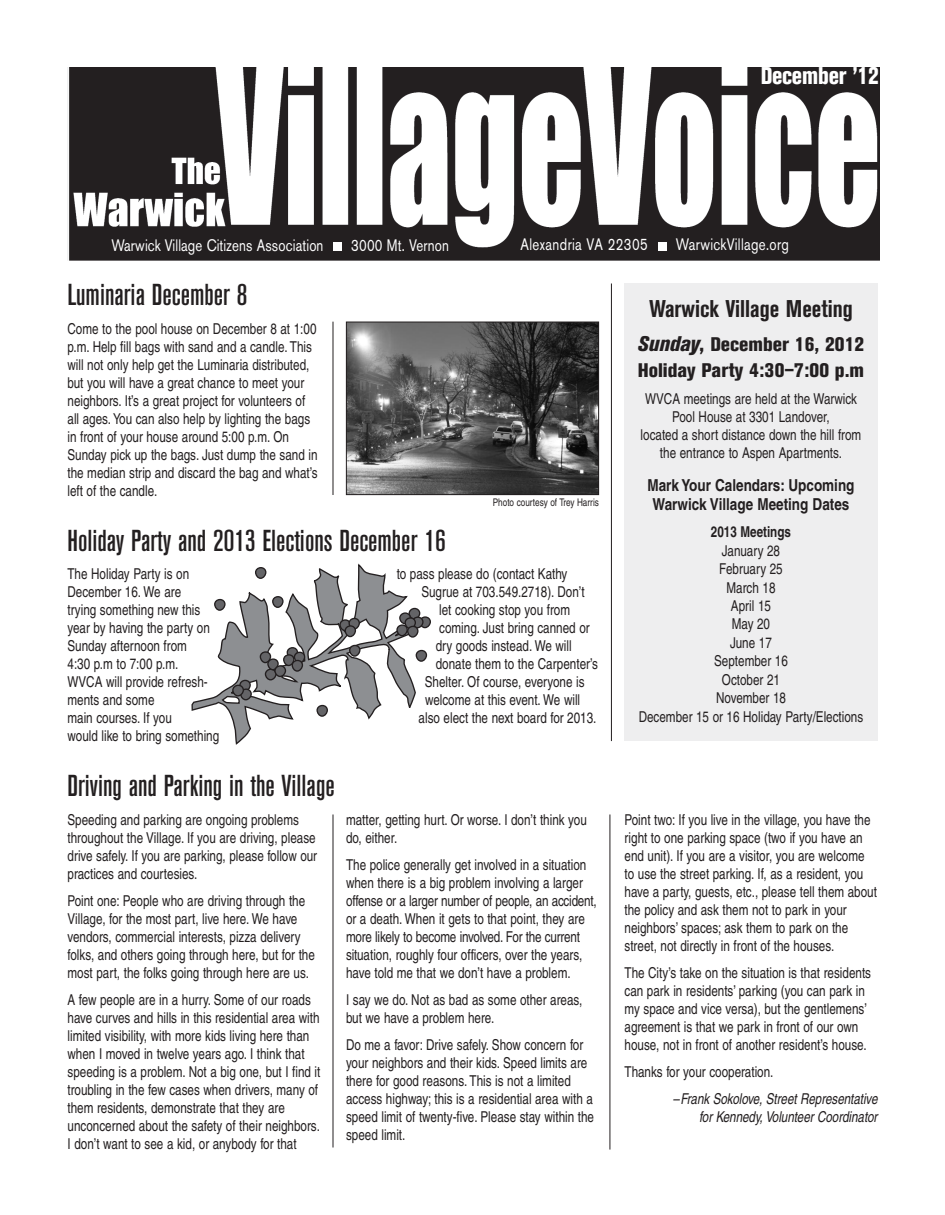
<style>
.page{position:relative;width:945px;height:1215px;background:#fff}
.page>*{position:absolute;margin:0;border:0;box-sizing:border-box;transform-origin:0 0}
.t1{font:500 condensed 30px "Akzidenz Grotesk BE";color:#231f20}
.t2{font:700 condensed 24px "Akzidenz Grotesk BE";color:#231f20}
.t3{font:800 condensed 24px "Akzidenz Grotesk BE";letter-spacing:-.01em;color:#fff;scale:.9 1}
.t4{font:800 condensed 19.5px/25.5px "Akzidenz Grotesk BE";color:#231f20}
.t5{font:700 condensed 16.5px/19.5px "Helvetica";color:#231f20;text-align:center}
.t6{font:16.5px "Akzidenz Grotesk BE";letter-spacing:.01em;color:#fff;scale:.8 1}
.t7{font:16.5px "Akzidenz Grotesk BE";letter-spacing:.03em;color:#fff;scale:.8 1}
.t8{font:condensed 15px/18px "Helvetica";color:#231f20;scale:.95 1}
.t9{font:italic condensed 15px/18px "Helvetica";letter-spacing:-.005em;color:#231f20;text-align:right;scale:.95 1}
.t10{font:700 condensed 15px "Helvetica";color:#231f20;scale:.95 1}
.t11{font:condensed 10.5px "Helvetica";color:#231f20;scale:.95 1}
.s1{font-style:italic;font-size:21px}
.s2{font-size:21px}
</style>
<div class="page">
<img style="left:69px;top:68px;width:810px;height:193px">
<div style="left:333px;top:242px;width:9px;height:9px;background:#fff"></div>
<div style="left:658px;top:242px;width:8px;height:8px;background:#fff"></div>
<div style="left:624px;top:284px;width:254px;height:457px;background:#eeeeef"></div>
<hr style="left:611px;top:284px;width:1px;height:457px;background:#231f20">
<hr style="left:333px;top:322px;width:1px;height:173px;background:#231f20">
<hr style="left:333px;top:814px;width:1px;height:334px;background:#231f20">
<img style="left:348px;top:324px;width:249px;height:169px">
<div style="left:346px;top:322px;width:253px;height:173px;border:1px solid #231f20"></div>
<div style="left:420px;top:617px;width:10px;height:11px;background:#646467;border-radius:50%"></div>
<div style="left:419px;top:616px;width:12px;height:12px;border:1px solid #231f20;border-radius:50%"></div>
<div style="left:408px;top:608px;width:12px;height:12px;border:1px solid #231f20;border-radius:50%"></div>
<svg style="left:412px;top:617px;width:11px;height:11px"></svg>
<div style="left:412px;top:616px;width:12px;height:12px;border:1px solid #231f20;border-radius:50%"></div>
<div style="left:416px;top:650px;width:11px;height:11px;background:#646467;border-radius:5px"></div>
<div style="left:416px;top:650px;width:11px;height:12px;border:1px solid #231f20;border-radius:5px"></div>
<div style="left:407px;top:626px;width:12px;height:12px;border:1px solid #231f20;border-radius:5px"></div>
<svg style="left:191px;top:565px;width:226px;height:180px"></svg>
<div style="left:275px;top:666px;width:11px;height:10px;background:#646467;border-radius:50%"></div>
<div style="left:274px;top:665px;width:12px;height:12px;border:1px solid #231f20;border-radius:50%"></div>
<div style="left:349px;top:618px;width:10px;height:11px;background:#646467;border-radius:5px"></div>
<div style="left:348px;top:618px;width:12px;height:12px;border:1px solid #231f20;border-radius:5px"></div>
<div style="left:345px;top:626px;width:10px;height:11px;background:#646467;border-radius:5px"></div>
<div style="left:345px;top:625px;width:11px;height:12px;border:1px solid #231f20;border-radius:5px"></div>
<svg style="left:317px;top:705px;width:10px;height:11px"></svg>
<div style="left:316px;top:705px;width:12px;height:12px;border:1px solid #231f20;border-radius:5px"></div>
<svg style="left:350px;top:645px;width:10px;height:11px"></svg>
<div style="left:349px;top:645px;width:12px;height:12px;border:1px solid #231f20;border-radius:5px"></div>
<hr style="left:610px;top:814px;width:1px;height:336px;background:#231f20">
<h2 class="t3" style="left:761px;top:67px;width:133px">December ’12</h2>
<p class="t6" style="left:111px;top:239px;width:267px">Warwick Village Citizens Association</p>
<p class="t6" style="left:351px;top:239px;width:124px">3000 Mt. Vernon</p>
<p class="t7" style="left:520px;top:239px;width:161px">Alexandria VA 22305</p>
<p class="t7" style="left:676px;top:239px;width:143px">WarwickVillage.org</p>
<h1 class="t1" style="left:68px;top:284px;width:182px">Luminaria December 8</h1>
<p class="t8" style="left:68px;top:321px;width:265px">Come to the pool house on December 8 at 1:00 p.m. Help fill bags with sand and a candle. This will not only help get the Luminaria distributed, but you will have a great chance to meet your neighbors. It’s a great project for volunteers of all ages.You can also help by lighting the bags in front of your house around 5:00 p.m. On Sunday pick up the bags. Just dump the sand in the median strip and discard the bag and what’s left of the candle.</p>
<h1 class="t1" style="left:68px;top:530px;width:380px">Holiday Party and 2013 Elections December 16</h1>
<p class="t11" style="left:493px;top:498px;width:113px">Photo courtesy of Trey Harris</p>
<p class="t8" style="left:68px;top:566px;width:161px">The Holiday Party is on<br>December 16. We are<br>trying something new this year by having the party on<br>Sunday afternoon from<br>4:30 p.m to 7:00 p.m.<br>WVCA will provide refresh&shy;ments and some<br>main courses. If you<br>would like to bring something</p>
<p class="t8" style="left:397px;top:566px;width:181px">to pass please do (contact Kathy</p>
<p class="t8" style="left:421px;top:584px;width:173px">Sugrue at 703.549.2718). Don’t</p>
<p class="t8" style="left:439px;top:602px;width:139px">let cooking stop you from</p>
<p class="t8" style="left:439px;top:620px;width:160px">coming. Just bring canned or</p>
<p class="t8" style="left:436px;top:638px;width:144px">dry goods instead. We will</p>
<p class="t8" style="left:436px;top:656px;width:172px">donate them to the Carpenter’s</p>
<p class="t8" style="left:425px;top:674px;width:170px">Shelter. Of course, everyone is</p>
<p class="t8" style="left:425px;top:692px;width:165px">welcome at this event. We will</p>
<p class="t8" style="left:419px;top:710px;width:189px">also elect the next board for 2013.</p>
<h1 class="t1" style="left:67px;top:775px;width:269px">Driving and Parking in the Village</h1>
<p class="t8" style="left:68px;top:812px;width:264px">Speeding and parking are ongoing problems throughout the Village. If you are driving, please drive safely. If you are parking, please follow our practices and courtesies.</p>
<p class="t8" style="left:68px;top:893px;width:262px">Point one: People who are driving through the Village, for the most part, live here. We have vendors, commercial interests, pizza delivery folks, and others going through here, but for the most part, the folks going through here are us.</p>
<p class="t8" style="left:68px;top:992px;width:268px">A few people are in a hurry. Some of our roads have curves and hills in this residential area with limited visibility, with more kids living here than when I moved in twelve years ago. I think that speeding is a problem. Not a big one, but I find it troubling in the few cases when drivers, many of them residents, demonstrate that they are unconcerned about the safety of their neighbors.<br>I don’t want to see a kid, or anybody for that</p>
<p class="t8" style="left:346px;top:812px;width:255px">matter, getting hurt. Or worse. I don’t think you do, either.</p>
<p class="t8" style="left:346px;top:857px;width:266px">The police generally get involved in a situation when there is a big problem involving a larger offense or a larger number of people, an accident, or a death. When it gets to that point, they are more likely to become involved. For the current situation, roughly four officers, over the years, have told me that we don’t have a problem.</p>
<p class="t8" style="left:346px;top:992px;width:250px">I say we do. Not as bad as some other areas, but we have a problem here.</p>
<p class="t8" style="left:346px;top:1037px;width:263px">Do me a favor: Drive safely. Show concern for your neighbors and their kids. Speed limits are there for good reasons. This is not a limited access highway; this is a residential area with a speed limit of twenty-five. Please stay within the speed limit.</p>
<h2 class="t2" style="left:649px;top:300px;width:205px">Warwick Village Meeting</h2>
<h3 class="t4" style="left:638px;top:334px;width:228px"><span class="s1">Sunday</span><span class="s2">,</span> December 16, 2012<br>Holiday Party 4:30–7:00 p.m</h3>
<p class="t8" style="left:641px;top:391px;width:234px;text-align:center">WVCA meetings are held at the Warwick Pool House at 3301 Landover,<br>located a short distance down the hill from the entrance to Aspen Apartments.</p>
<p class="t5" style="left:647px;top:477px;width:209px">Mark Your Calendars: Upcoming<br>Warwick Village Meeting Dates</p>
<p class="t10" style="left:711px;top:526px;width:86px">2013 Meetings</p>
<p class="t8" style="left:639px;top:543px;width:238px;line-height:18.5px;text-align:center">January 28<br>February 25<br>March 18<br>April 15<br>May 20<br>June 17<br>September 16<br>October 21<br>November 18<br>December 15 or 16 Holiday Party/Elections</p>
<p class="t8" style="left:625px;top:812px;width:267px">Point two: If you live in the village, you have the right to one parking space (two if you have an end unit). If you are a visitor, you are welcome to use the street parking. If, as a resident, you have a party, guests, etc., please tell them about the policy and ask them not to park in your neighbors’ spaces; ask them to park on the street, not directly in front of the houses.</p>
<p class="t8" style="left:625px;top:965px;width:261px">The City’s take on the situation is that residents can park in residents’ parking (you can park in my space and vice versa), but the gentlemens’ agreement is that we park in front of our own house, not in front of another resident’s house.</p>
<p class="t8" style="left:625px;top:1064px;width:158px">Thanks for your cooperation.</p>
<p class="t9" style="left:673px;top:1091px;width:217px">–Frank Sokolove, Street Representative for Kennedy, Volunteer Coordinator</p>
</div>
